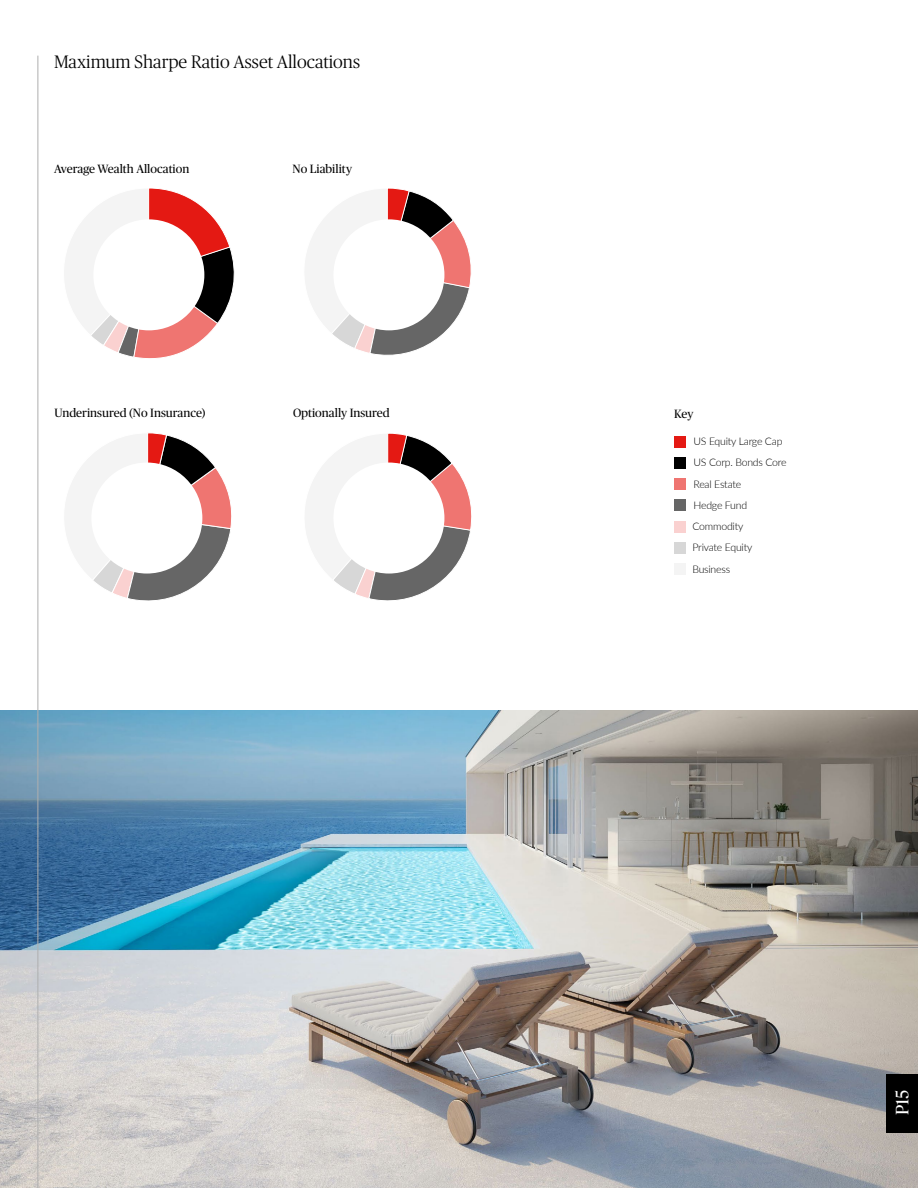
<style>
.page{position:relative;width:918px;height:1188px;background:#fff}
.page>*{position:absolute;margin:0;border:0;box-sizing:border-box;transform-origin:0 0}
.t1{font:300 18px "Chubb Publico";color:#000}
.t2{font:18px "Chubb Publico";color:#fff}
.t3{font:12px "Chubb Publico";color:#000}
.t4{font:300 10.5px/21.3px "Lato";letter-spacing:-.02em;color:#000}
</style>
<div class="page">
<div style="left:674px;top:564px;width:12px;height:11px;background:#f4f4f4"></div>
<div style="left:674px;top:543px;width:12px;height:11px;background:#d7d7d7"></div>
<div style="left:674px;top:522px;width:12px;height:11px;background:#fad1d0"></div>
<div style="left:674px;top:479px;width:12px;height:11px;background:#ef7571"></div>
<div style="left:674px;top:458px;width:12px;height:11px;background:#000"></div>
<div style="left:674px;top:500px;width:12px;height:11px;background:#666"></div>
<div style="left:674px;top:437px;width:12px;height:11px;background:#e41913"></div>
<img style="left:0;top:711px;width:918px;height:477px">
<svg style="left:64px;top:188px;width:171px;height:171px"></svg>
<div style="left:93px;top:219px;width:111px;height:111px;background:#fff;border-radius:50%"></div>
<svg style="left:305px;top:188px;width:166px;height:167px"></svg>
<div style="left:333px;top:219px;width:111px;height:111px;background:#fff;border-radius:50%"></div>
<svg style="left:65px;top:433px;width:167px;height:168px"></svg>
<div style="left:91px;top:463px;width:111px;height:111px;background:#fff;border-radius:50%"></div>
<svg style="left:305px;top:433px;width:167px;height:168px"></svg>
<div style="left:333px;top:463px;width:111px;height:111px;background:#fff;border-radius:50%"></div>
<hr style="left:38px;top:56px;width:1px;height:1132px;background:#afafaf">
<div style="left:887px;top:1074px;width:31px;height:58px;background:#000"></div>
<p class="t1" style="left:54px;top:50px;width:308px">Maximum Sharpe Ratio Asset Allocations</p>
<p class="t3" style="left:54px;top:160px;width:137px">Average Wealth Allocation</p>
<p class="t3" style="left:293px;top:160px;width:61px">No Liability</p>
<p class="t3" style="left:54px;top:405px;width:153px">Underinsured (No Insurance)</p>
<p class="t3" style="left:293px;top:405px;width:98px">Optionally Insured</p>
<p class="t3" style="left:674px;top:405px;width:21px">Key</p>
<p class="t4" style="left:692px;top:430px;width:96px">US Equity Large Cap<br>US Corp. Bonds Core<br>Real Estate<br>Hedge Fund<br>Commodity<br>Private Equity<br>Business</p>
<h1 class="t2" style="left:890px;top:1115px;width:27px;rotate:-90deg">P15</h1>
</div>
